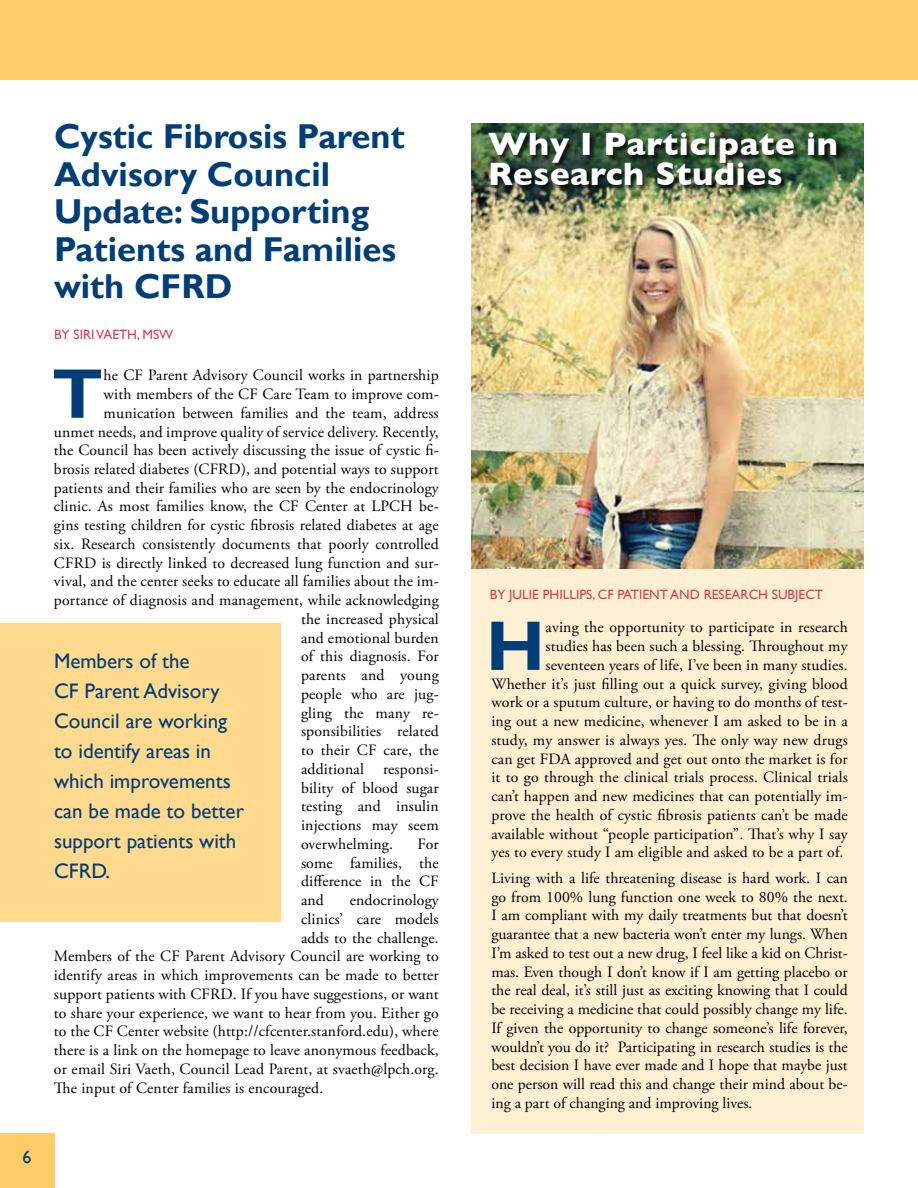
<style>
.page{position:relative;width:918px;height:1188px;background:#fff}
.page>*{position:absolute;margin:0;border:0;box-sizing:border-box;transform-origin:0 0}
.t1{font:700 70.8px "Gill Sans";color:#003e78}
.t2{font:700 34.5px/37.5px "Gill Sans";color:#003e78}
.t3{font:700 33px/30px "Gill Sans";letter-spacing:.02em;color:#fff}
.t4{font:21px/30px "Gill Sans";color:#003e78}
.t5{font:18px "Gill Sans";color:#003e78}
.t6{font:15.75px/18.8px "Adobe Garamond Pro";letter-spacing:.01em;color:#000;text-align:justify}
.t7{font:13.5px "Gill Sans";color:#d83d52}
</style>
<div class="page">
<div style="left:0;top:1134px;width:54px;height:54px;background:#ffcd67"></div>
<div style="left:0;top:0;width:918px;height:79px;background:#ffcd67"></div>
<div style="left:471px;top:481px;width:393px;height:653px;background:#fff0d4"></div>
<img style="left:471px;top:123px;width:393px;height:445px">
<div style="left:488px;top:133px;width:354px;height:59px;background:#000;opacity:.75"></div>
<div style="left:0;top:623px;width:281px;height:298px;background:#ffd98e"></div>
<p class="t5" style="left:22px;top:1146px;width:10px">6</p>
<h2 class="t2" style="left:54px;top:119px;width:352px">Cystic Fibrosis Parent<br>Advisory Council<br>Update: Supporting<br>Patients and Families with CFRD</h2>
<p class="t7" style="left:54px;top:327px;width:26px">By Siri</p>
<p class="t7" style="left:96px;top:327px;width:78px">Vaeth, MSW</p>
<h1 class="t1" style="left:52px;top:351px;width:52px">T</h1>
<p class="t6" style="left:104px;top:366px;width:337px">he CF Parent Advisory Council works in partnership</p>
<p class="t6" style="left:104px;top:385px;width:337px">with members of the CF Care Team to improve com-</p>
<p class="t6" style="left:104px;top:404px;width:337px">munication between families and the team, address</p>
<p class="t6" style="left:54px;top:423px;width:386px">unmet needs, and improve quality of service delivery. Recently,</p>
<p class="t6" style="left:54px;top:441px;width:386px">the Council has been actively discussing the issue of cystic fi-</p>
<p class="t6" style="left:54px;top:460px;width:386px">brosis related diabetes (CFRD), and potential ways to support</p>
<p class="t6" style="left:54px;top:479px;width:386px">patients and their families who are seen by the endocrinology</p>
<p class="t6" style="left:54px;top:498px;width:386px">clinic. As most families know, the CF Center at LPCH be-</p>
<p class="t6" style="left:54px;top:516px;width:386px">gins testing children for cystic fibrosis related diabetes at age</p>
<p class="t6" style="left:54px;top:535px;width:386px">six. Research consistently documents that poorly controlled</p>
<p class="t6" style="left:54px;top:554px;width:386px">CFRD is directly linked to decreased lung function and sur-</p>
<p class="t6" style="left:54px;top:573px;width:386px">vival, and the center seeks to educate all families about the im-</p>
<p class="t6" style="left:54px;top:591px;width:386px">portance of diagnosis and management, while acknowledging</p>
<p class="t6" style="left:301px;top:610px;width:139px">the increased physical</p>
<p class="t6" style="left:301px;top:629px;width:139px">and emotional burden</p>
<p class="t6" style="left:301px;top:648px;width:139px">of this diagnosis. For</p>
<p class="t6" style="left:301px;top:666px;width:139px">parents and young</p>
<p class="t6" style="left:301px;top:685px;width:139px">people who are jug-</p>
<p class="t6" style="left:301px;top:704px;width:139px">gling the many re-</p>
<p class="t6" style="left:301px;top:723px;width:139px">sponsibilities related</p>
<p class="t6" style="left:301px;top:741px;width:139px">to their CF care, the</p>
<p class="t6" style="left:301px;top:760px;width:139px">additional responsi-</p>
<p class="t6" style="left:301px;top:779px;width:139px">bility of blood sugar</p>
<p class="t6" style="left:301px;top:798px;width:139px">testing and insulin</p>
<p class="t6" style="left:301px;top:816px;width:139px">injections may seem</p>
<p class="t6" style="left:301px;top:835px;width:94px">overwhelming.</p>
<h3 class="t4" style="left:54px;top:646px;width:192px">Members of the<br>CF Parent Advisory<br>Council are working to identify areas in which improvements can be made to better support patients with<br>CFRD.</h3>
<p class="t6" style="left:301px;top:835px;width:139px;text-indent:117px">For some families, the difference in the CF and</p>
<p class="t6" style="left:350px;top:891px;width:91px">endocrinology</p>
<p class="t6" style="left:301px;top:910px;width:139px">clinics’ care models</p>
<p class="t6" style="left:301px;top:929px;width:139px">adds to the challenge.</p>
<p class="t6" style="left:54px;top:948px;width:386px">Members of the CF Parent Advisory Council are working to</p>
<p class="t6" style="left:54px;top:966px;width:386px">identify areas in which improvements can be made to better</p>
<p class="t6" style="left:54px;top:985px;width:386px">support patients with CFRD. If you have suggestions, or want</p>
<p class="t6" style="left:54px;top:1004px;width:386px">to share your experience, we want to hear from you. Either go</p>
<p class="t6" style="left:54px;top:1022px;width:386px">to the CF Center website (http://cfcenter.stanford.edu), where</p>
<p class="t6" style="left:54px;top:1041px;width:386px">there is a link on the homepage to leave anonymous feedback,</p>
<p class="t6" style="left:54px;top:1060px;width:386px">or email Siri Vaeth, Council Lead Parent, at svaeth@lpch.org.</p>
<p class="t6" style="left:54px;top:1079px;width:271px">The input of Center families is encouraged.</p>
<h3 class="t3" style="left:488px;top:129px;width:351px">Why I Participate in<br>Research Studies</h3>
<p class="t7" style="left:490px;top:587px;width:150px">By Julie Phillips, CF Patient</p>
<p class="t7" style="left:670px;top:587px;width:126px">and Researc h Subject</p>
<p class="t6" style="left:491px;top:619px;width:358px;text-align:right">aving the opportunity to participate in research<br>studies has been such a blessing. Throughout my seventeen years of life, I’ve been in many studies.<br>Whether it’s just filling out a quick survey, giving blood work or a sputum culture, or having to do months of test&shy;ing out a new medicine, whenever I am asked to be in a study, my answer is always yes. The only way new drugs can get FDA approved and get out onto the market is for it to go through the clinical trials process. Clinical trials can’t happen and new medicines that can potentially im&shy;prove the health of cystic fibrosis patients can’t be made available without “people participation”. That’s why I say yes to every study I am eligible and asked to be a part of.</p>
<p class="t6" style="left:491px;top:869px;width:358px">Living with a life threatening disease is hard work. I can go from 100% lung function one week to 80% the next.<br>I am compliant with my daily treatments but that doesn’t guarantee that a new bacteria won’t enter my lungs. When I’m asked to test out a new drug, I feel like a kid on Christ&shy;mas. Even though I don’t know if I am getting placebo or the real deal, it’s still just as exciting knowing that I could be receiving a medicine that could possibly change my life.<br>If given the opportunity to change someone’s life forever, wouldn’t you do it? Participating in research studies is the best decision I have ever made and I hope that maybe just one person will read this and change their mind about be&shy;ing a part of changing and improving lives.</p>
<h1 class="t1" style="left:486px;top:603px;width:60px">H</h1>
</div>
